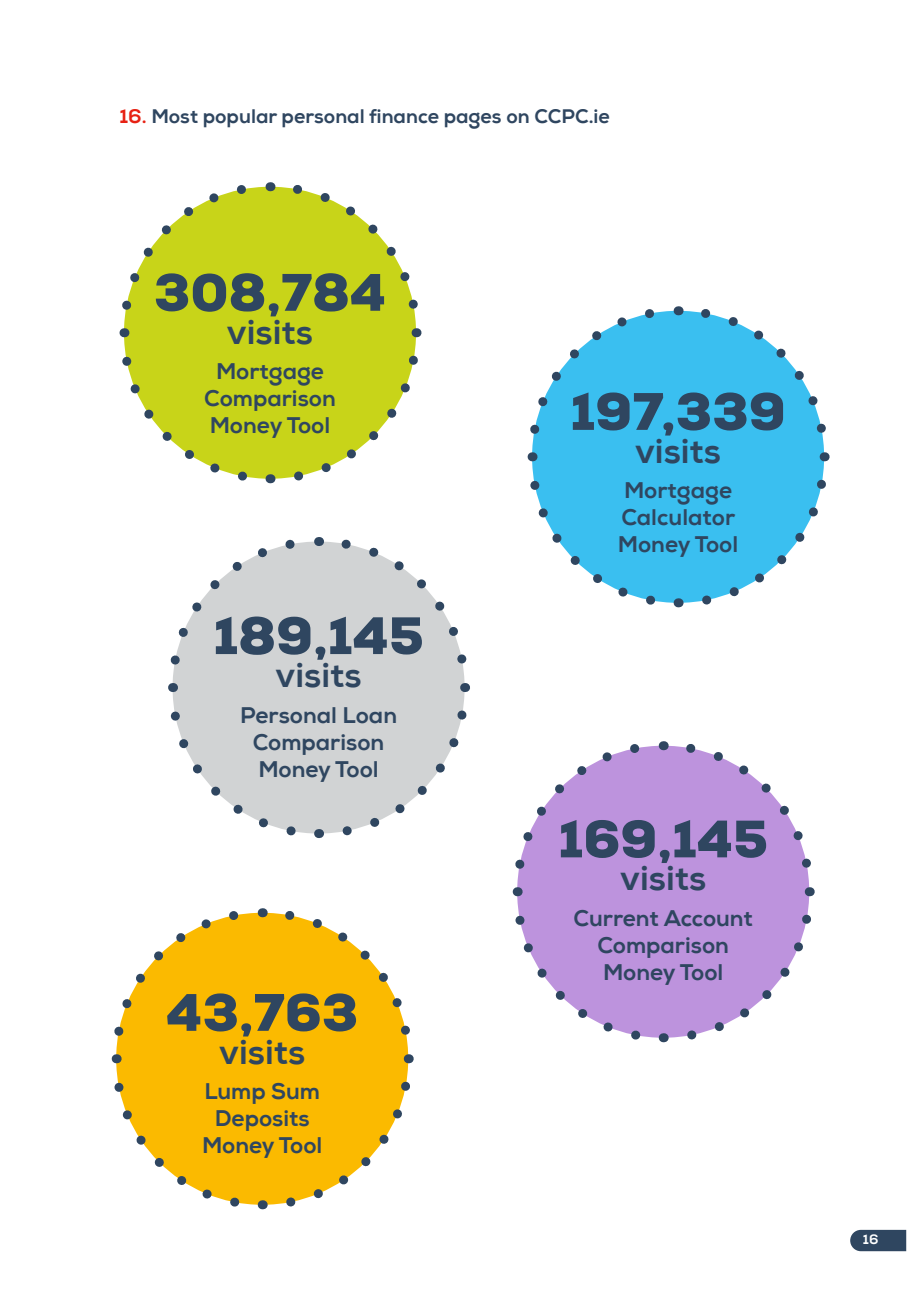
<style>
.page{position:relative;width:919px;height:1289px;background:#fff}
.page>*{position:absolute;margin:0;border:0;box-sizing:border-box;transform-origin:0 0}
.t1{font:900 52.5px "Nexa";color:#2f4660}
.t2{font:34.5px "Nexa X Bold";color:#2f4660}
.t3{font:22.5px "Nexa X Bold";color:#2f4660}
.t4{font:19.5px "Nexa X Bold";color:#2f4660}
.t5{font:13.5px "Nexa X Bold";color:#fff}
.s1{color:#e72113}
</style>
<div class="page">
<div style="left:517px;top:745px;width:292px;height:292px;background:#bd93dd;border-radius:50%"></div>
<svg style="left:681px;top:887px;width:134px;height:153px"></svg>
<svg style="left:663px;top:741px;width:148px;height:131px"></svg>
<svg style="left:512px;top:744px;width:133px;height:152px"></svg>
<svg style="left:515px;top:909px;width:149px;height:134px"></svg>
<div style="left:124px;top:187px;width:292px;height:292px;background:#c8d419;border-radius:50%"></div>
<svg style="left:288px;top:328px;width:134px;height:153px"></svg>
<svg style="left:270px;top:182px;width:148px;height:133px"></svg>
<svg style="left:119px;top:185px;width:133px;height:152px"></svg>
<svg style="left:122px;top:350px;width:149px;height:134px"></svg>
<div style="left:116px;top:912px;width:292px;height:292px;background:#fbba00;border-radius:50%"></div>
<svg style="left:280px;top:1054px;width:134px;height:153px"></svg>
<svg style="left:262px;top:908px;width:148px;height:132px"></svg>
<svg style="left:111px;top:911px;width:133px;height:152px"></svg>
<svg style="left:114px;top:1076px;width:149px;height:134px"></svg>
<div style="left:532px;top:311px;width:292px;height:292px;background:#3abff0;border-radius:50%"></div>
<svg style="left:696px;top:452px;width:134px;height:153px"></svg>
<svg style="left:678px;top:306px;width:148px;height:132px"></svg>
<svg style="left:527px;top:309px;width:132px;height:152px"></svg>
<svg style="left:530px;top:474px;width:149px;height:134px"></svg>
<div style="left:172px;top:541px;width:292px;height:292px;background:#d1d3d4;border-radius:50%"></div>
<svg style="left:336px;top:683px;width:134px;height:153px"></svg>
<svg style="left:318px;top:537px;width:149px;height:132px"></svg>
<svg style="left:168px;top:539px;width:132px;height:153px"></svg>
<svg style="left:170px;top:705px;width:149px;height:133px"></svg>
<svg style="left:850px;top:1229px;width:56px;height:22px"></svg>
<p class="t4" style="left:119px;top:104px;width:492px"><span class="s1">16.</span> Most popular personal finance pages on CCPC.ie</p>
<p class="t1" style="left:154px;top:259px;width:234px">308,784</p>
<p class="t2" style="left:227px;top:311px;width:88px">visits</p>
<p class="t3" style="left:216px;top:358px;width:109px">Mortgage</p>
<p class="t3" style="left:204px;top:385px;width:133px">Comparison</p>
<p class="t3" style="left:210px;top:412px;width:122px">Money Tool</p>
<p class="t1" style="left:213px;top:602px;width:212px">189,145</p>
<p class="t2" style="left:275px;top:654px;width:88px">visits</p>
<p class="t3" style="left:240px;top:701px;width:159px">Personal Loan</p>
<p class="t3" style="left:253px;top:728px;width:133px">Comparison</p>
<p class="t3" style="left:258px;top:755px;width:122px">Money Tool</p>
<p class="t1" style="left:166px;top:978px;width:193px">43,763</p>
<p class="t2" style="left:219px;top:1030px;width:88px">visits</p>
<p class="t3" style="left:204px;top:1077px;width:117px">Lump Sum</p>
<p class="t3" style="left:215px;top:1104px;width:96px">Deposits</p>
<p class="t3" style="left:202px;top:1131px;width:122px">Money Tool</p>
<p class="t1" style="left:570px;top:378px;width:217px">197,339</p>
<p class="t2" style="left:635px;top:430px;width:88px">visits</p>
<p class="t3" style="left:624px;top:477px;width:109px">Mortgage</p>
<p class="t3" style="left:621px;top:504px;width:115px">Calculator</p>
<p class="t3" style="left:618px;top:531px;width:122px">Money Tool</p>
<p class="t1" style="left:558px;top:805px;width:211px">169,145</p>
<p class="t2" style="left:620px;top:857px;width:88px">visits</p>
<p class="t3" style="left:573px;top:904px;width:181px">Current Account</p>
<p class="t3" style="left:597px;top:931px;width:133px">Comparison</p>
<p class="t3" style="left:603px;top:958px;width:122px">Money Tool</p>
<p class="t5" style="left:862px;top:1231px;width:17px">16</p>
</div>
